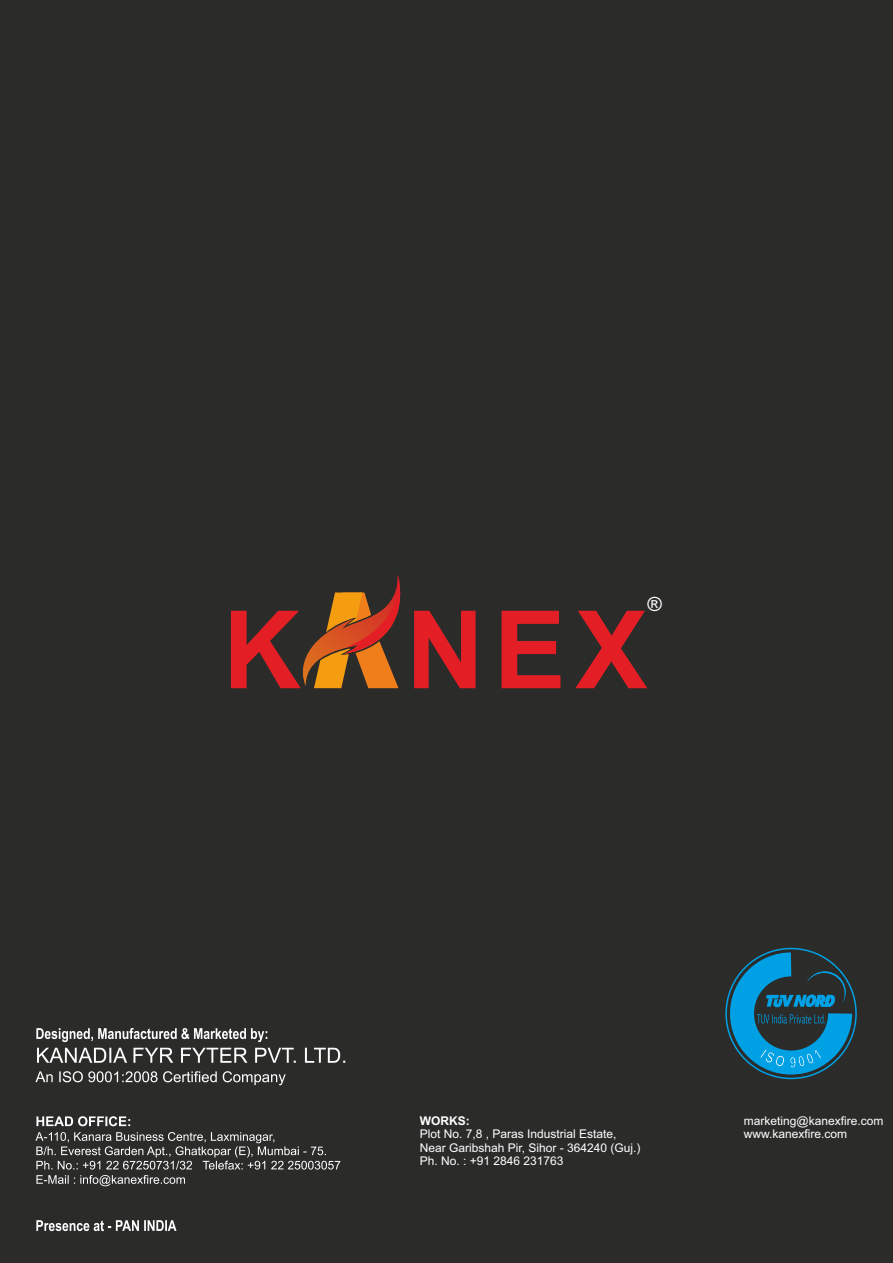
<style>
.page{position:relative;width:893px;height:1263px;background:#2b2b2a}
.page>*{position:absolute;margin:0;border:0;box-sizing:border-box;transform-origin:0 0}
.t1{font:19.65px "Arial";color:#fff}
.t2{font:12px/13.4px "Arial";color:#fff}
.t3{font:700 12px "Arial";color:#fff}
</style>
<div class="page">
<svg style="left:231px;top:575px;width:416px;height:113px;background:#6e3026"></svg>
<h1 class="t1" style="left:648px;top:596px;width:16px">®</h1>
<p class="t3" style="left:420px;top:1116px;width:51px">WORKS:</p>
<p class="t2" style="left:420px;top:1129px;width:222px">Plot No. 7,8 , Paras Industrial Estate,<br>Near Garibshah Pir, Sihor - 364240 (Guj.)<br>Ph. No. : +91 2846 231763</p>
<p class="t2" style="left:744px;top:1115px;width:141px">marketing@kanexfire.com www.kanexfire.com</p>
</div>
